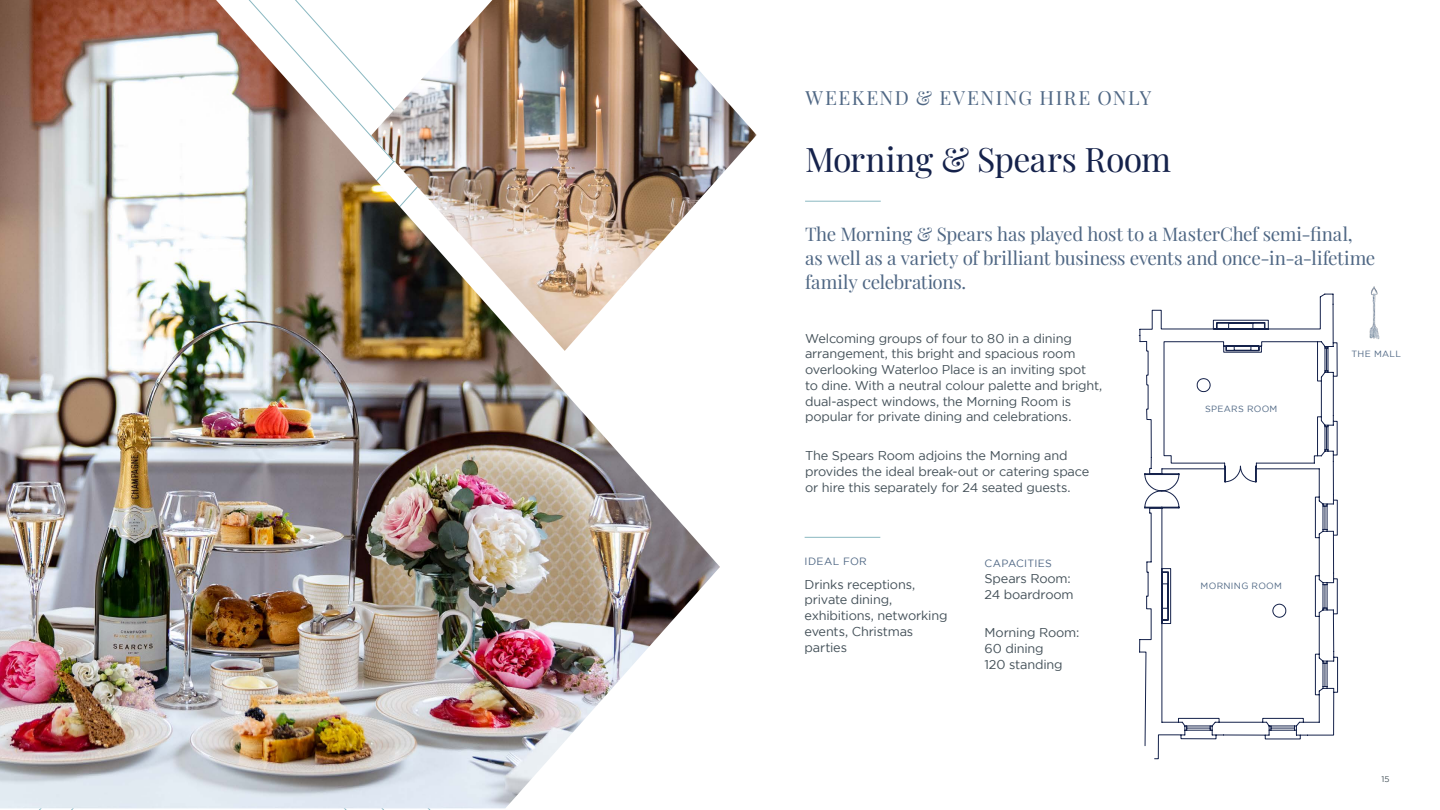
<style>
.page{position:relative;width:1440px;height:810px;background:#fff}
.page>*{position:absolute;margin:0;border:0;box-sizing:border-box;transform-origin:0 0}
.t1{font:33.75px "Playfair Display";letter-spacing:-.015em;color:#15224b}
.t2{font:19.5px "Playfair Display";letter-spacing:.075em;color:#4f6784}
.t3{font:18.75px/24px "Playfair Display";letter-spacing:-.015em;color:#4f6784}
.t4{font:12.75px/15.8px "Gotham";letter-spacing:-.015em;color:#424f57}
.t5{font:10.5px "Gotham";letter-spacing:.03em;color:#4f6784}
.t6{font:9px "Gotham";letter-spacing:.03em;color:#4f6784}
.t7{font:8.25px "Gotham";color:#424f57}
</style>
<div class="page">
<hr style="left:805px;top:201px;width:76px;height:1px;background:#8ab8c1">
<hr style="left:805px;top:537px;width:75px;height:1px;background:#8ab8c1">
<img style="left:0;top:0;width:720px;height:808px">
<img style="left:371px;top:0;width:386px;height:351px">
<img style="left:1369px;top:286px;width:11px;height:53px">
<svg style="left:1139px;top:293px;width:199px;height:466px"></svg>
<h2 class="t2" style="left:805px;top:83px;width:347px">WEEKEND &amp; EVENING HIRE ONLY</h2>
<h1 class="t1" style="left:805px;top:132px;width:367px">Morning &amp; Spears Room</h1>
<h3 class="t3" style="left:805px;top:220px;width:572px">The Morning &amp; Spears has played host to a MasterChef semi-final, as well as a variety of brilliant business events and once-in-a-lifetime family celebrations.</h3>
<p class="t4" style="left:805px;top:330px;width:299px">Welcoming groups of four to 80 in a dining arrangement, this bright and spacious room overlooking Waterloo Place is an inviting spot to dine. With a neutral colour palette and bright, dual-aspect windows, the Morning Room is popular for private dining and celebrations.</p>
<p class="t4" style="left:805px;top:448px;width:286px">The Spears Room adjoins the Morning and provides the ideal break-out or catering space or hire this separately for 24 seated guests.</p>
<p class="t5" style="left:805px;top:556px;width:64px">IDEAL FOR</p>
<p class="t4" style="left:805px;top:576px;width:144px">Drinks receptions, private dining, exhibitions, networking events, Christmas parties</p>
<p class="t5" style="left:985px;top:558px;width:69px">CAPACITIES</p>
<p class="t4" style="left:985px;top:570px;width:91px">Spears Room:<br>24 boardroom</p>
<p class="t4" style="left:985px;top:625px;width:96px">Morning Room:<br>60 dining<br>120 standing</p>
<p class="t6" style="left:1205px;top:404px;width:74px">SPEARS ROOM</p>
<p class="t6" style="left:1201px;top:580px;width:83px">MORNING ROOM</p>
<p class="t6" style="left:1352px;top:349px;width:51px">THE MALL</p>
<p class="t7" style="left:1382px;top:775px;width:10px">15</p>
</div>
